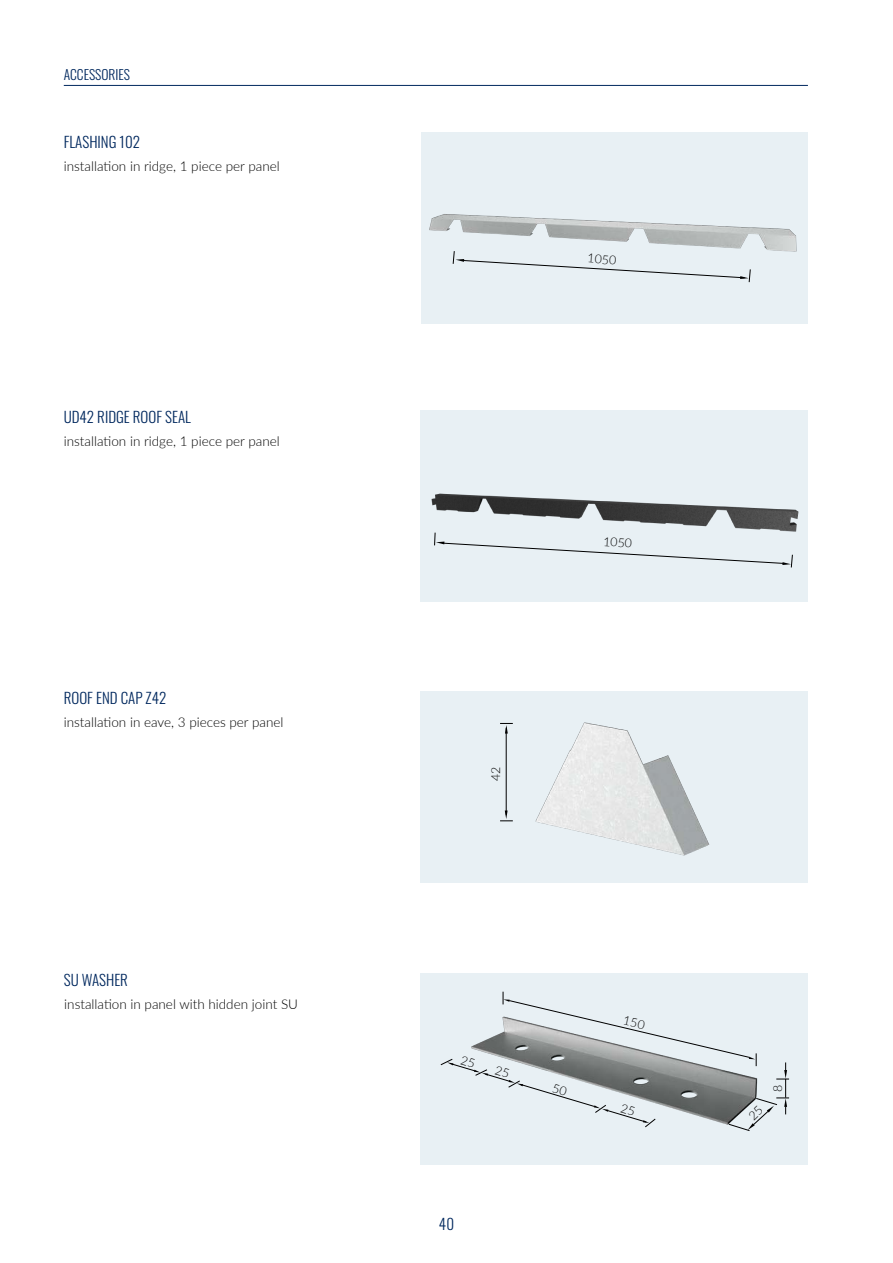
<style>
.page{position:relative;width:893px;height:1263px;background:#fff}
.page>*{position:absolute;margin:0;border:0;box-sizing:border-box;transform-origin:0 0}
.Ngłówek_Sekcji{font:300 15px "Oswald";color:#00285e}
.Podstawowy_paragraf{font:300 13.5px "Lato";color:#000}
.Ngłówek_strony{font:300 13.5px "Oswald";color:#00285e}
.Podstawowy_paragraf-2{font:300 12.45px "Lato";color:#000}
</style>
<div class="page">
<hr style="left:64px;top:85px;width:744px;height:1px;background:#00285e">
<div style="left:421px;top:411px;width:387px;height:191px;background:#e8f0f4"></div>
<img style="left:420px;top:471px;width:379px;height:70px">
<div style="left:421px;top:973px;width:387px;height:192px;background:#e8f0f4"></div>
<div style="left:421px;top:691px;width:387px;height:192px;background:#e8f0f4"></div>
<img style="left:500px;top:722px;width:210px;height:134px">
<div style="left:421px;top:132px;width:387px;height:191px;background:#e8f0f4"></div>
<img style="left:429px;top:214px;width:368px;height:38px">
<hr style="left:506px;top:728px;width:1px;height:87px;background:#000">
<svg style="left:500px;top:723px;width:13px;height:10px"></svg>
<svg style="left:500px;top:810px;width:13px;height:11px"></svg>
<svg style="left:434px;top:532px;width:359px;height:36px"></svg>
<svg style="left:452px;top:250px;width:299px;height:33px"></svg>
<svg style="left:440px;top:992px;width:349px;height:139px"></svg>
<p class="Ngłówek_strony" style="left:64px;top:62px;width:68px">ACCESSORIES</p>
<p class="Ngłówek_Sekcji" style="left:64px;top:128px;width:78px">FLASHING 102</p>
<p class="Podstawowy_paragraf" style="left:64px;top:156px;width:217px">installation in ridge, 1 piece per panel</p>
<p class="Ngłówek_Sekcji" style="left:64px;top:404px;width:129px">UD42 RIDGE ROOF SEAL</p>
<p class="Podstawowy_paragraf" style="left:64px;top:432px;width:217px">installation in ridge, 1 piece per panel</p>
<p class="Ngłówek_Sekcji" style="left:64px;top:685px;width:104px">ROOF END CAP Z42</p>
<p class="Podstawowy_paragraf" style="left:64px;top:713px;width:221px">installation in eave, 3 pieces per panel</p>
<p class="Ngłówek_Sekcji" style="left:64px;top:966px;width:66px">SU WASHER</p>
<p class="Podstawowy_paragraf" style="left:64px;top:994px;width:235px">installation in panel with hidden joint SU</p>
<p class="Podstawowy_paragraf-2" style="left:588px;top:249px;width:30px;rotate:4deg">1050</p>
<p class="Podstawowy_paragraf-2" style="left:487px;top:781px;width:16px;rotate:-90deg">42</p>
<p class="Podstawowy_paragraf-2" style="left:604px;top:533px;width:30px;rotate:3deg">1050</p>
<p class="Ngłówek_Sekcji" style="left:439px;top:1210px;width:17px">40</p>
<p class="Podstawowy_paragraf-2" style="left:769px;top:1092px;width:9px;rotate:-90deg">8</p>
</div>
